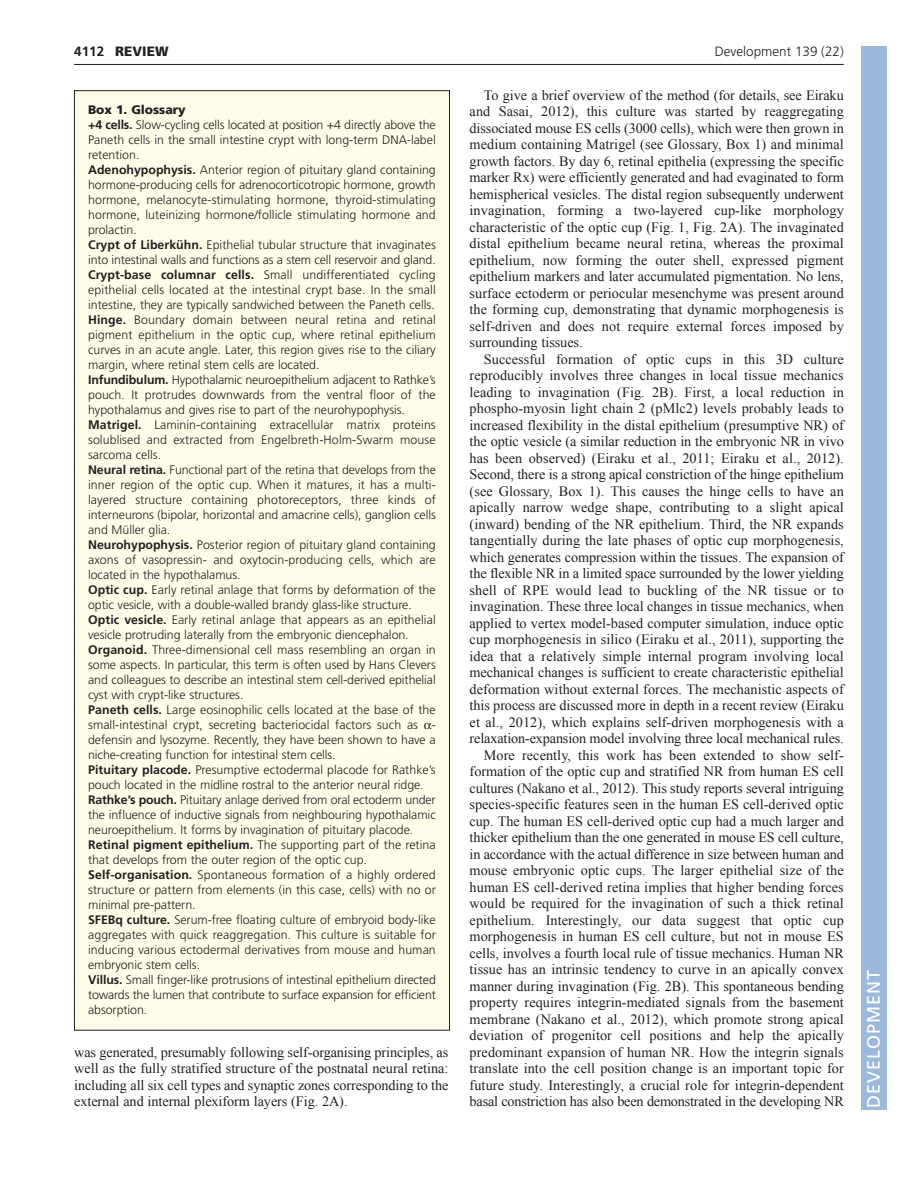
<style>
.page{position:relative;width:918px;height:1188px;background:#fff}
.page>*{position:absolute;margin:0;border:0;box-sizing:border-box;transform-origin:0 0}
.t1{font:18px "Frutiger LT Std";letter-spacing:.055em;color:#fff}
.t2{font:14.25px/16.5px "Times New Roman";letter-spacing:.005em;color:#231f20;text-align:justify}
.t3{font:300 13.5px "Frutiger";color:#231f20}
.t4{font:900 13.5px "Frutiger LT Std";color:#231f20}
.t5{font:700 13.5px "Frutiger LT Std";color:#231f20}
.t6{font:300 12.3px/15px "Frutiger";letter-spacing:-.005em;color:#231f20}
.t7{font:900 12.3px "Frutiger LT Std";letter-spacing:-.005em;color:#231f20}
.s1{font-weight:700}
</style>
<div class="page">
<hr style="left:74px;top:64px;width:770px;height:1px;background:#231f20">
<div style="left:74px;top:91px;width:376px;height:939px;background:#fffde9"></div>
<div style="left:861px;top:46px;width:25px;height:1064px;background:#9cb9db"></div>
<p class="t5" style="left:74px;top:46px;width:32px">4112</p>
<p class="t4" style="left:115px;top:46px;width:55px">REVIEW</p>
<p class="t3" style="left:715px;top:46px;width:131px">Development 139 (22)</p>
<p class="t7" style="left:88px;top:104px;width:99px">Box 1. Glossary</p>
<p class="t6" style="left:88px;top:118px;width:349px"><span class="s1">+4 cells.</span> Slow-cycling cells located at position +4 directly above the Paneth cells in the small intestine crypt with long-term DNA-label retention.<br><span class="s1">Adenohypophysis.</span> Anterior region of pituitary gland containing hormone-producing cells for adrenocorticotropic hormone, growth hormone, melanocyte-stimulating hormone, thyroid-stimulating hormone, luteinizing hormone/follicle stimulating hormone and prolactin.<br><span class="s1">Crypt of Liberkühn.</span> Epithelial tubular structure that invaginates into intestinal walls and functions as a stem cell reservoir and gland.<br><span class="s1">Crypt-base columnar cells.</span> Small undifferentiated cycling epithelial cells located at the intestinal crypt base. In the small intestine, they are typically sandwiched between the Paneth cells.<br><span class="s1">Hinge.</span> Boundary domain between neural retina and retinal pigment epithelium in the optic cup, where retinal epithelium curves in an acute angle. Later, this region gives rise to the ciliary margin, where retinal stem cells are located.<br><span class="s1">Infundibulum.</span> Hypothalamic neuroepithelium adjacent to Rathke’s pouch. It protrudes downwards from the ventral floor of the hypothalamus and gives rise to part of the neurohypophysis.<br><span class="s1">Matrigel.</span> Laminin-containing extracellular matrix proteins solublised and extracted from Engelbreth-Holm-Swarm mouse sarcoma cells.<br><span class="s1">Neural retina.</span> Functional part of the retina that develops from the inner region of the optic cup. When it matures, it has a multi&shy;layered structure containing photoreceptors, three kinds of interneurons (bipolar, horizontal and amacrine cells), ganglion cells and Müller glia.<br><span class="s1">Neurohypophysis.</span> Posterior region of pituitary gland containing axons of vasopressin- and oxytocin-producing cells, which are located in the hypothalamus.<br><span class="s1">Optic cup.</span> Early retinal anlage that forms by deformation of the optic vesicle, with a double-walled brandy glass-like structure.<br><span class="s1">Optic vesicle.</span> Early retinal anlage that appears as an epithelial vesicle protruding laterally from the embryonic diencephalon.<br><span class="s1">Organoid.</span> Three-dimensional cell mass resembling an organ in some aspects. In particular, this term is often used by Hans Clevers and colleagues to describe an intestinal stem cell-derived epithelial cyst with crypt-like structures.<br><span class="s1">Paneth cells.</span> Large eosinophilic cells located at the base of the small-intestinal crypt, secreting bacteriocidal factors such as - defensin and lysozyme. Recently, they have been shown to have a niche-creating function for intestinal stem cells.<br><span class="s1">Pituitary placode.</span> Presumptive ectodermal placode for Rathke’s pouch located in the midline rostral to the anterior neural ridge.<br><span class="s1">Rathke’s pouch.</span> Pituitary anlage derived from oral ectoderm under the influence of inductive signals from neighbouring hypothalamic neuroepithelium. It forms by invagination of pituitary placode.<br><span class="s1">Retinal pigment epithelium.</span> The supporting part of the retina that develops from the outer region of the optic cup.<br><span class="s1">Self-organisation.</span> Spontaneous formation of a highly ordered structure or pattern from elements (in this case, cells) with no or minimal pre-pattern.<br><span class="s1">SFEBq culture.</span> Serum-free floating culture of embryoid body-like aggregates with quick reaggregation. This culture is suitable for inducing various ectodermal derivatives from mouse and human embryonic stem cells.<br><span class="s1">Villus.</span> Small finger-like protrusions of intestinal epithelium directed towards the lumen that contribute to surface expansion for efficient absorption.</p>
<p class="t2" style="left:74px;top:1044px;width:376px">was generated, presumably following self-organising principles, as well as the fully stratified structure of the postnatal neural retina: including all six cell types and synaptic zones corresponding to the external and internal plexiform layers (Fig. 2A).</p>
<p class="t2" style="left:470px;top:87px;width:376px;text-indent:14px">To give a brief overview of the method (for details, see Eiraku and Sasai, 2012), this culture was started by reaggregating dissociated mouse ES cells (3000 cells), which were then grown in medium containing Matrigel (see Glossary, Box 1) and minimal growth factors. By day 6, retinal epithelia (expressing the specific marker Rx) were efficiently generated and had evaginated to form hemispherical vesicles. The distal region subsequently underwent invagination, forming a two-layered cup-like morphology characteristic of the optic cup (Fig. 1, Fig. 2A). The invaginated distal epithelium became neural retina, whereas the proximal epithelium, now forming the outer shell, expressed pigment epithelium markers and later accumulated pigmentation. No lens, surface ectoderm or periocular mesenchyme was present around the forming cup, demonstrating that dynamic morphogenesis is self-driven and does not require external forces imposed by surrounding tissues.</p>
<p class="t2" style="left:470px;top:351px;width:376px;text-align:right">Successful formation of optic cups in this 3D culture reproducibly involves three changes in local tissue mechanics leading to invagination (Fig. 2B). First, a local reduction in phospho-myosin light chain 2 (pMlc2) levels probably leads to increased flexibility in the distal epithelium (presumptive NR) of the optic vesicle (a similar reduction in the embryonic NR in vivo has been observed) (Eiraku et al., 2011; Eiraku et al., 2012).<br>Second, there is a strong apical constriction of the hinge epithelium (see Glossary, Box 1). This causes the hinge cells to have an apically narrow wedge shape, contributing to a slight apical (inward) bending of the NR epithelium. Third, the NR expands tangentially during the late phases of optic cup morphogenesis, which generates compression within the tissues. The expansion of the flexible NR in a limited space surrounded by the lower yielding shell of RPE would lead to buckling of the NR tissue or to invagination. These three local changes in tissue mechanics, when applied to vertex model-based computer simulation, induce optic cup morphogenesis in silico (Eiraku et al., 2011), supporting the idea that a relatively simple internal program involving local mechanical changes is sufficient to create characteristic epithelial deformation without external forces. The mechanistic aspects of this process are discussed more in depth in a recent review (Eiraku et al., 2012), which explains self-driven morphogenesis with a relaxation-expansion model involving three local mechanical rules.<br>More recently, this work has been extended to show self&shy;formation of the optic cup and stratified NR from human ES cell cultures (Nakano et al., 2012). This study reports several intriguing species-specific features seen in the human ES cell-derived optic cup. The human ES cell-derived optic cup had a much larger and thicker epithelium than the one generated in mouse ES cell culture, in accordance with the actual difference in size between human and mouse embryonic optic cups. The larger epithelial size of the human ES cell-derived retina implies that higher bending forces would be required for the invagination of such a thick retinal epithelium. Interestingly, our data suggest that optic cup morphogenesis in human ES cell culture, but not in mouse ES cells, involves a fourth local rule of tissue mechanics. Human NR tissue has an intrinsic tendency to curve in an apically convex manner during invagination (Fig. 2B). This spontaneous bending property requires integrin-mediated signals from the basement membrane (Nakano et al., 2012), which promote strong apical deviation of progenitor cell positions and help the apically predominant expansion of human NR. How the integrin signals translate into the cell position change is an important topic for future study. Interestingly, a crucial role for integrin-dependent basal constriction has also been demonstrated in the developing NR</p>
<p class="t1" style="left:863px;top:1108px;width:140px;rotate:-90deg">DEVELOPMENT</p>
</div>
